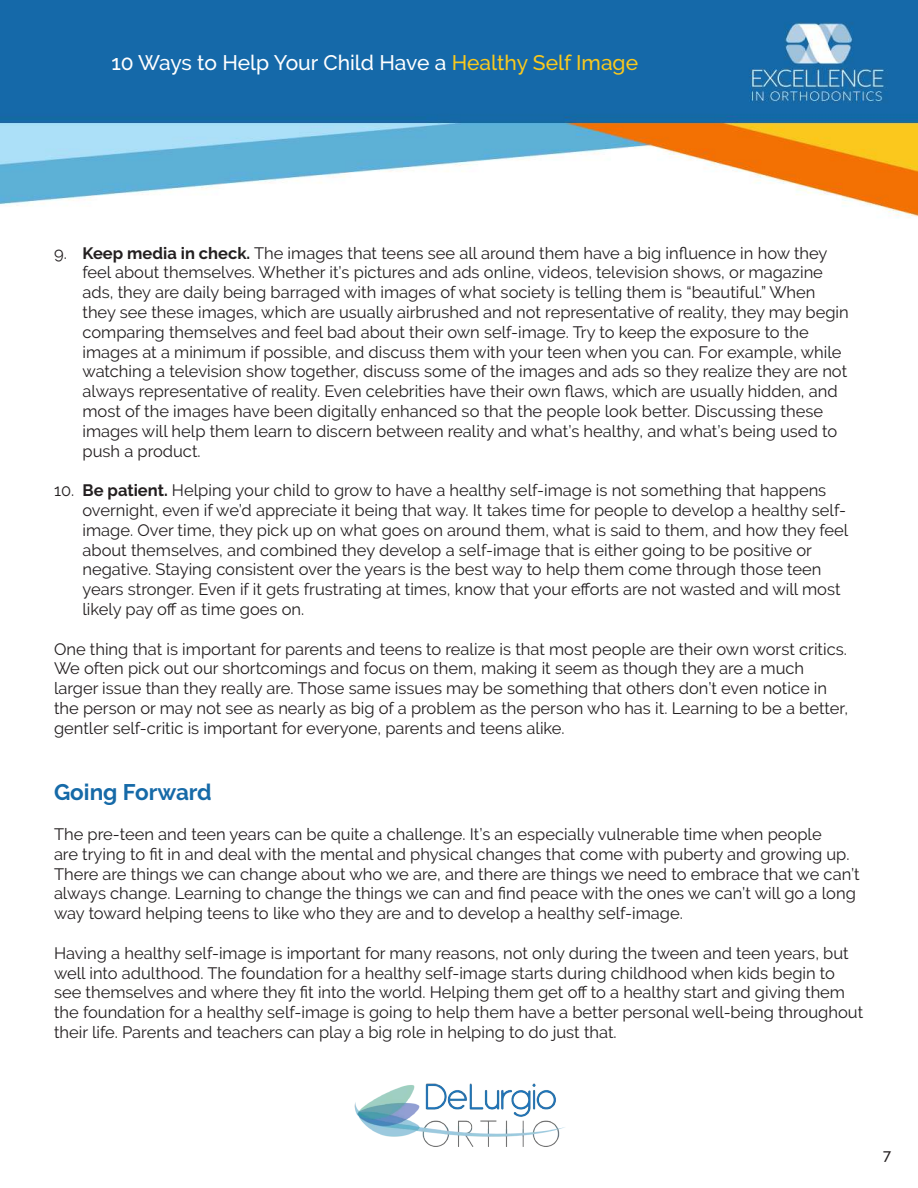
<style>
.page{position:relative;width:918px;height:1188px;background:#fff}
.page>*{position:absolute;margin:0;border:0;box-sizing:border-box;transform-origin:0 0}
.t1{font:700 22.5px "Raleway";color:#166aa8}
.t2{font:500 21px "Raleway";color:#fff}
.t3{font:16.5px/19.8px "Raleway";color:#231f20}
.t4{font:500 15px "Raleway";color:#231f20}
.s1{color:#fac91d}
.s2{font-weight:700}
</style>
<div class="page">
<img style="left:0;top:0;width:918px;height:218px">
<img style="left:354px;top:1083px;width:211px;height:64px">
<p class="t2" style="left:111px;top:51px;width:528px">10 Ways to Help Your Child Have a <span class="s1">Healthy Self Image</span></p>
<p class="t3" style="left:82px;top:243px;width:768px;text-indent:-28px">9. <span class="s2">Keep media in check.</span> The images that teens see all around them have a big influence in how they feel about themselves. Whether it’s pictures and ads online, videos, television shows, or magazine ads, they are daily being barraged with images of what society is telling them is “beautiful.” When they see these images, which are usually airbrushed and not representative of reality, they may begin comparing themselves and feel bad about their own self-image. Try to keep the exposure to the images at a minimum if possible, and discuss them with your teen when you can. For example, while watching a television show together, discuss some of the images and ads so they realize they are not always representative of reality. Even celebrities have their own flaws, which are usually hidden, and most of the images have been digitally enhanced so that the people look better. Discussing these images will help them learn to discern between reality and what’s healthy, and what’s being used to push a product.</p>
<p class="t3" style="left:82px;top:480px;width:767px;text-indent:-28px">10. <span class="s2">Be patient.</span> Helping your child to grow to have a healthy self-image is not something that happens overnight, even if we’d appreciate it being that way. It takes time for people to develop a healthy self&shy;image. Over time, they pick up on what goes on around them, what is said to them, and how they feel about themselves, and combined they develop a self-image that is either going to be positive or negative. Staying consistent over the years is the best way to help them come through those teen years stronger. Even if it gets frustrating at times, know that your efforts are not wasted and will most likely pay off as time goes on.</p>
<p class="t3" style="left:54px;top:639px;width:796px">One thing that is important for parents and teens to realize is that most people are their own worst critics.<br>We often pick out our shortcomings and focus on them, making it seem as though they are a much larger issue than they really are. Those same issues may be something that others don’t even notice in the person or may not see as nearly as big of a problem as the person who has it. Learning to be a better, gentler self-critic is important for everyone, parents and teens alike.</p>
<h1 class="t1" style="left:54px;top:780px;width:159px">Going Forward</h1>
<p class="t3" style="left:54px;top:824px;width:807px">The pre-teen and teen years can be quite a challenge. It’s an especially vulnerable time when people<br>are trying to fit in and deal with the mental and physical changes that come with puberty and growing up.<br>There are things we can change about who we are, and there are things we need to embrace that we can’t always change. Learning to change the things we can and find peace with the ones we can’t will go a long way toward helping teens to like who they are and to develop a healthy self-image.</p>
<p class="t3" style="left:54px;top:943px;width:811px">Having a healthy self-image is important for many reasons, not only during the tween and teen years, but well into adulthood. The foundation for a healthy self-image starts during childhood when kids begin to see themselves and where they fit into the world. Helping them get off to a healthy start and giving them the foundation for a healthy self-image is going to help them have a better personal well-being throughout their life. Parents and teachers can play a big role in helping to do just that.</p>
<p class="t4" style="left:883px;top:1146px;width:10px">7</p>
</div>
